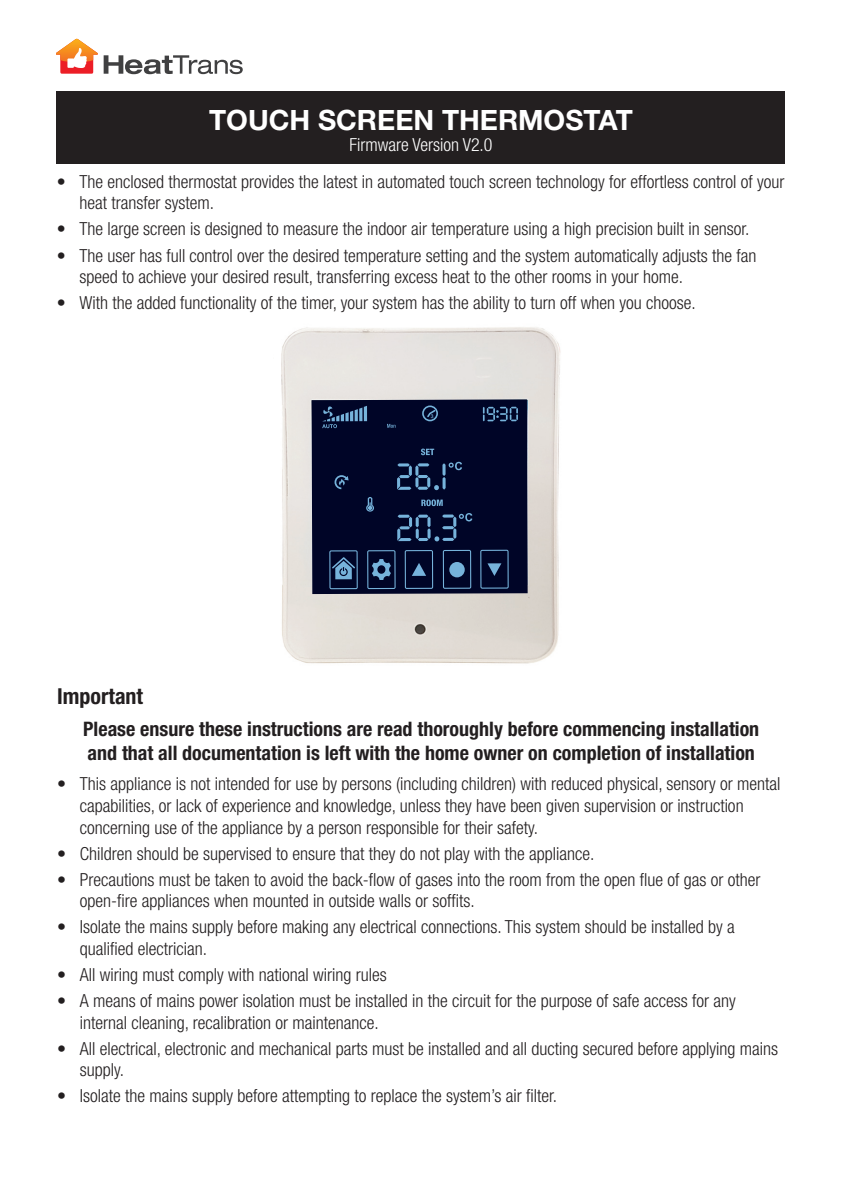
<style>
.page{position:relative;width:842px;height:1191px;background:#fff}
.page>*{position:absolute;margin:0;border:0;box-sizing:border-box;transform-origin:0 0}
.t1{font:700 28px "Helvetica Neue";color:#fff}
.t2{font:700 condensed 22px "Helvetica Neue";color:#231f20}
.t3{font:700 condensed 20px/24px "Helvetica Neue";color:#231f20}
.t4{font:300 condensed 18px/21.6px "Helvetica Neue";color:#231f20}
.t5{font:300 condensed 18px "Helvetica Neue";color:#fff}
</style>
<div class="page">
<div style="left:57px;top:91px;width:728px;height:72px;background:#231f20"></div>
<svg style="left:57px;top:39px;width:41px;height:35px"></svg>
<div style="left:67px;top:58px;width:7px;height:10px;background:#fff"></div>
<svg style="left:104px;top:55px;width:139px;height:19px"></svg>
<img style="left:281px;top:327px;width:280px;height:337px">
<div style="left:312px;top:399px;width:216px;height:195px;background:#000527"></div>
<svg style="left:366px;top:497px;width:8px;height:14px"></svg>
<svg style="left:322px;top:406px;width:45px;height:22px"></svg>
<svg style="left:387px;top:424px;width:8px;height:4px"></svg>
<svg style="left:422px;top:405px;width:16px;height:16px"></svg>
<svg style="left:397px;top:513px;width:75px;height:28px;background:#1d3154"></svg>
<svg style="left:397px;top:462px;width:65px;height:28px;background:#1d3054"></svg>
<svg style="left:329px;top:550px;width:29px;height:39px"></svg>
<svg style="left:480px;top:550px;width:29px;height:38px"></svg>
<svg style="left:367px;top:550px;width:29px;height:39px"></svg>
<svg style="left:443px;top:550px;width:28px;height:39px"></svg>
<div style="left:449px;top:562px;width:16px;height:15px;background:#76b3db;border-radius:50%"></div>
<svg style="left:405px;top:550px;width:28px;height:39px"></svg>
<svg style="left:483px;top:407px;width:35px;height:14px"></svg>
<svg style="left:334px;top:475px;width:15px;height:14px"></svg>
<svg style="left:421px;top:448px;width:13px;height:7px"></svg>
<svg style="left:421px;top:499px;width:22px;height:7px"></svg>
<h1 class="t1" style="left:209px;top:110px;width:425px">TOUCH SCREEN THERMOSTAT</h1>
<p class="t5" style="left:349px;top:138px;width:145px">Firmware Version V2.0</p>
<p class="t4" style="left:79px;top:172px;width:707px;text-indent:-23px">• The enclosed thermostat provides the latest in automated touch screen technology for effortless control of your heat transfer system.</p>
<p class="t4" style="left:57px;top:220px;width:694px">• The large screen is designed to measure the indoor air temperature using a high precision built in sensor.</p>
<p class="t4" style="left:79px;top:246px;width:679px;text-indent:-23px">• The user has full control over the desired temperature setting and the system automatically adjusts the fan speed to achieve your desired result, transferring excess heat to the other rooms in your home.</p>
<p class="t4" style="left:57px;top:293px;width:640px">• With the added functionality of the timer, your system has the ability to turn off when you choose.</p>
<p class="t2" style="left:57px;top:688px;width:87px">Important</p>
<p class="t3" style="left:83px;top:719px;width:677px">Please ensure these instructions are read thoroughly before commencing installation and that all documentation is left with the home owner on completion of installation</p>
<p class="t4" style="left:80px;top:775px;width:702px;text-indent:-23px">• This appliance is not intended for use by persons (including children) with reduced physical, sensory or mental capabilities, or lack of experience and knowledge, unless they have been given supervision or instruction concerning use of the appliance by a person responsible for their safety.</p>
<p class="t4" style="left:57px;top:844px;width:539px">• Children should be supervised to ensure that they do not play with the appliance.</p>
<p class="t4" style="left:80px;top:870px;width:682px;text-indent:-23px">• Precautions must be taken to avoid the back-flow of gases into the room from the open flue of gas or other open-fire appliances when mounted in outside walls or soffits.</p>
<p class="t4" style="left:80px;top:917px;width:656px;text-indent:-23px">• Isolate the mains supply before making any electrical connections. This system should be installed by a qualified electrician.</p>
<p class="t4" style="left:57px;top:965px;width:331px">• All wiring must comply with national wiring rules</p>
<p class="t4" style="left:80px;top:991px;width:657px;text-indent:-23px">• A means of mains power isolation must be installed in the circuit for the purpose of safe access for any internal cleaning, recalibration or maintenance.</p>
<p class="t4" style="left:80px;top:1039px;width:700px;text-indent:-23px">• All electrical, electronic and mechanical parts must be installed and all ducting secured before applying mains supply.</p>
<p class="t4" style="left:57px;top:1086px;width:501px">• Isolate the mains supply before attempting to replace the system’s air filter.</p>
</div>
